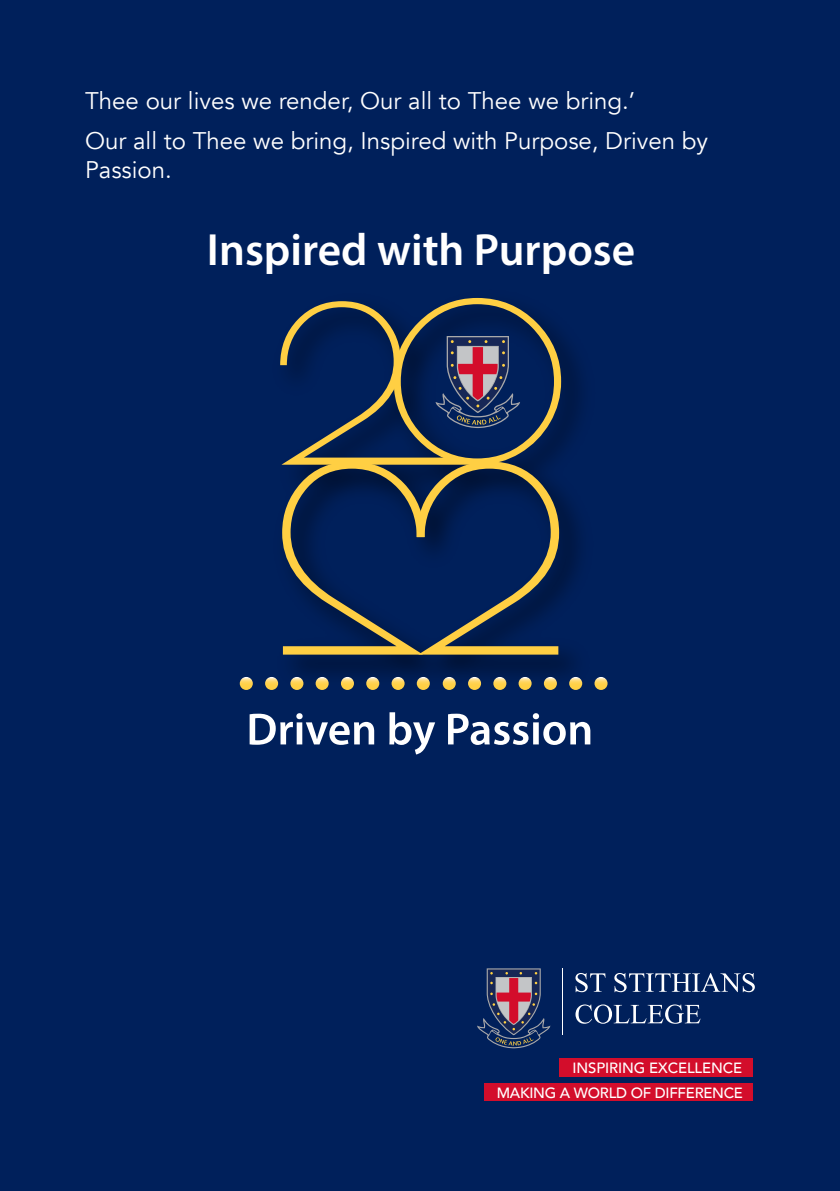
<style>
.page{position:relative;width:840px;height:1191px;background:#fff}
.page>*{position:absolute;margin:0;border:0;box-sizing:border-box;transform-origin:0 0}
.t1{font:600 45.2px "Myriad Pro";color:#fff}
.t2{font:24px/28.8px "Avenir";color:#fff}
.t3{font:500 14.8px/24.2px "Avenir";letter-spacing:-.02em;color:#fff;text-align:right}
</style>
<div class="page">
<div style="left:0;top:0;width:839px;height:1191px;background:#00205b"></div>
<img style="left:278px;top:297px;width:305px;height:390px">
<svg style="left:280px;top:298px;width:281px;height:356px"></svg>
<svg style="left:249px;top:713px;width:125px;height:32px"></svg>
<svg style="left:389px;top:712px;width:46px;height:42px"></svg>
<svg style="left:448px;top:713px;width:142px;height:32px"></svg>
<svg style="left:543px;top:677px;width:13px;height:13px"></svg>
<svg style="left:594px;top:677px;width:13px;height:13px"></svg>
<svg style="left:569px;top:677px;width:13px;height:13px"></svg>
<svg style="left:442px;top:677px;width:13px;height:13px"></svg>
<svg style="left:518px;top:677px;width:13px;height:13px"></svg>
<svg style="left:493px;top:677px;width:13px;height:13px"></svg>
<svg style="left:468px;top:677px;width:13px;height:13px"></svg>
<svg style="left:341px;top:677px;width:13px;height:13px"></svg>
<svg style="left:416px;top:677px;width:13px;height:13px"></svg>
<svg style="left:391px;top:677px;width:13px;height:13px"></svg>
<svg style="left:366px;top:677px;width:13px;height:13px"></svg>
<svg style="left:240px;top:677px;width:13px;height:13px"></svg>
<svg style="left:315px;top:677px;width:13px;height:13px"></svg>
<svg style="left:290px;top:677px;width:13px;height:13px"></svg>
<svg style="left:265px;top:677px;width:13px;height:13px"></svg>
<div style="left:559px;top:1058px;width:193px;height:19px;background:#d30d2b"></div>
<div style="left:483px;top:1083px;width:269px;height:17px;background:#d30d2b"></div>
<hr style="left:562px;top:968px;width:1px;height:67px;background:#fff">
<svg style="left:575px;top:973px;width:30px;height:19px"></svg>
<svg style="left:614px;top:973px;width:140px;height:19px"></svg>
<svg style="left:575px;top:1004px;width:125px;height:19px"></svg>
<svg style="left:477px;top:968px;width:73px;height:80px"></svg>
<p class="t2" style="left:85px;top:87px;width:551px">Thee our lives we render, Our all to Thee we bring.’</p>
<p class="t2" style="left:85px;top:127px;width:624px">Our all to Thee we bring, Inspired with Purpose, Driven by<br>Passion.</p>
<p class="t1" style="left:207px;top:221px;width:429px">Inspired with Purpose</p>
<p class="t3" style="left:496px;top:1055px;width:248px">INSPIRING EXCELLENCE<br>MAKING A WORLD OF DIFFERENCE</p>
</div>
